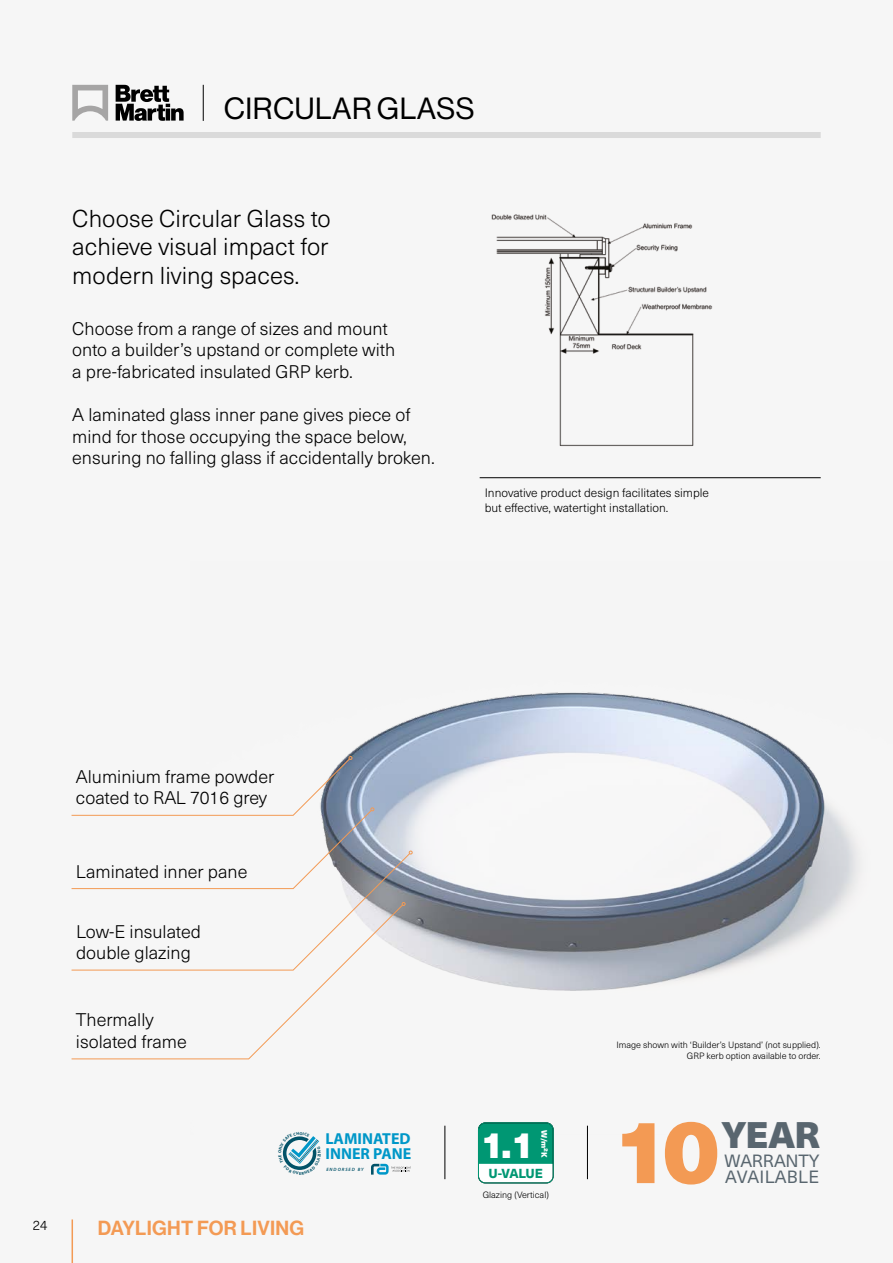
<style>
.page{position:relative;width:893px;height:1263px;background:#f6f6f6}
.page>*{position:absolute;margin:0;border:0;box-sizing:border-box;transform-origin:0 0}
.t1{font:900 88.8px "Neue Haas Unica W1 G";color:#f39a54}
.t2{font:900 36.45px "Neue Haas Unica W1 G";color:#59666f}
.t3{font:900 36.45px "Neue Haas Unica W1 G";color:#fff}
.t4{font:30px "N Haas Grotesk DS Pro 55 Rg";letter-spacing:.015em;color:#000}
.t5{font:300 24px/28.8px "Neue Haas Unica W1 G";color:#000;text-align:justify}
.t6{font:19.95px "N Haas Grotesk DS Pro 65 Md";letter-spacing:.015em;color:#f39a54}
.t7{font:300 18px/21.6px "Neue Haas Unica W1 G";color:#000}
.t8{font:17.4px/16.4px "Neue Haas Unica W1 G";color:#59666f}
.t9{font:700 15.9px/14.4px "Myriad Pro";color:#0097c8}
.t10{font:300 13.5px "Neue Haas Unica W1 G";color:#000}
.t11{font:800 12.9px "Neue Haas Unica W1 G";letter-spacing:-.025em;color:#009773}
.t12{font:300 12px/14.4px "Neue Haas Unica W1 G";color:#000}
.t13{font:300 9px/10.8px "Neue Haas Unica W1 G";color:#000;text-align:right}
.t14{font:900 7.8px "Neue Haas Unica W1 G";color:#fff}
.t15{font:italic 600 4.65px "Myriad Pro";letter-spacing:.2em;color:#025268}
</style>
<div class="page">
<img style="left:347px;top:692px;width:511px;height:443px">
<div style="left:72px;top:132px;width:749px;height:6px;background:#dadada"></div>
<hr style="left:480px;top:477px;width:341px;height:1px;background:#000">
<svg style="left:71px;top:971px;width:333px;height:89px"></svg>
<svg style="left:71px;top:756px;width:342px;height:215px"></svg>
<img style="left:491px;top:214px;width:222px;height:232px">
<svg style="left:116px;top:85px;width:68px;height:36px"></svg>
<svg style="left:72px;top:85px;width:36px;height:36px"></svg>
<hr style="left:203px;top:85px;width:1px;height:36px;background:#000">
<hr style="left:587px;top:1126px;width:1px;height:53px;background:#000">
<hr style="left:445px;top:1126px;width:1px;height:53px;background:#000">
<div style="left:478px;top:1122px;width:75px;height:61px;background:#fff;border-radius:7px"></div>
<div style="left:478px;top:1122px;width:75px;height:42px;background:#009773"></div>
<div style="left:478px;top:1122px;width:75px;height:61px;border:1px solid #009773;border-radius:7px"></div>
<svg style="left:371px;top:1164px;width:40px;height:10px"></svg>
<hr style="left:72px;top:1219px;width:1px;height:44px;background:#f39a54">
<svg style="left:282px;top:1136px;width:37px;height:34px"></svg>
<h3 class="t4" style="left:224px;top:92px;width:252px">CIRCULAR GLASS</h3>
<h3 class="t5" style="left:72px;top:202px;width:260px">Choose Circular Glass to achieve visual impact for modern living spaces.</h3>
<p class="t7" style="left:72px;top:316px;width:325px">Choose from a range of sizes and mount onto a builder’s upstand or complete with a pre-fabricated insulated GRP kerb.</p>
<p class="t7" style="left:72px;top:403px;width:364px">A laminated glass inner pane gives piece of mind for those occupying the space below, ensuring no falling glass if accidentally broken.</p>
<p class="t12" style="left:485px;top:485px;width:226px">Innovative product design facilitates simple but effective, watertight installation.</p>
<p class="t7" style="left:76px;top:765px;width:200px">Aluminium frame powder coated to RAL 7016 grey</p>
<p class="t7" style="left:76px;top:859px;width:173px">Laminated inner pane</p>
<p class="t7" style="left:76px;top:919px;width:126px">Low-E insulated double glazing</p>
<p class="t7" style="left:76px;top:1008px;width:112px">Thermally isolated frame</p>
<p class="t10" style="left:33px;top:1215px;width:16px">24</p>
<p class="t6" style="left:98px;top:1216px;width:208px">DAYLIGHT FOR LIVING</p>
<p class="t9" style="left:325px;top:1131px;width:87px">LAMINATED<br>INNER PANE</p>
<p class="t15" style="left:326px;top:1166px;width:39px">ENDORSED BY</p>
<p class="t14" style="left:550px;top:1129px;width:29px;rotate:90deg">W/m²K</p>
<h2 class="t3" style="left:481px;top:1116px;width:55px">1.1</h2>
<p class="t11" style="left:488px;top:1163px;width:56px">U-VALUE</p>
<p class="t13" style="left:483px;top:1188px;width:68px">Glazing (Vertical)</p>
<p class="t13" style="left:616px;top:1039px;width:206px">Image shown with ‘Builder’s Upstand’ (not supplied).<br>GRP kerb option available to order.</p>
<h1 class="t1" style="left:614px;top:1081px;width:107px">10</h1>
<h2 class="t2" style="left:721px;top:1106px;width:100px">YEAR</h2>
<p class="t8" style="left:725px;top:1151px;width:96px">WARRANTY<br>AVAILABLE</p>
</div>
